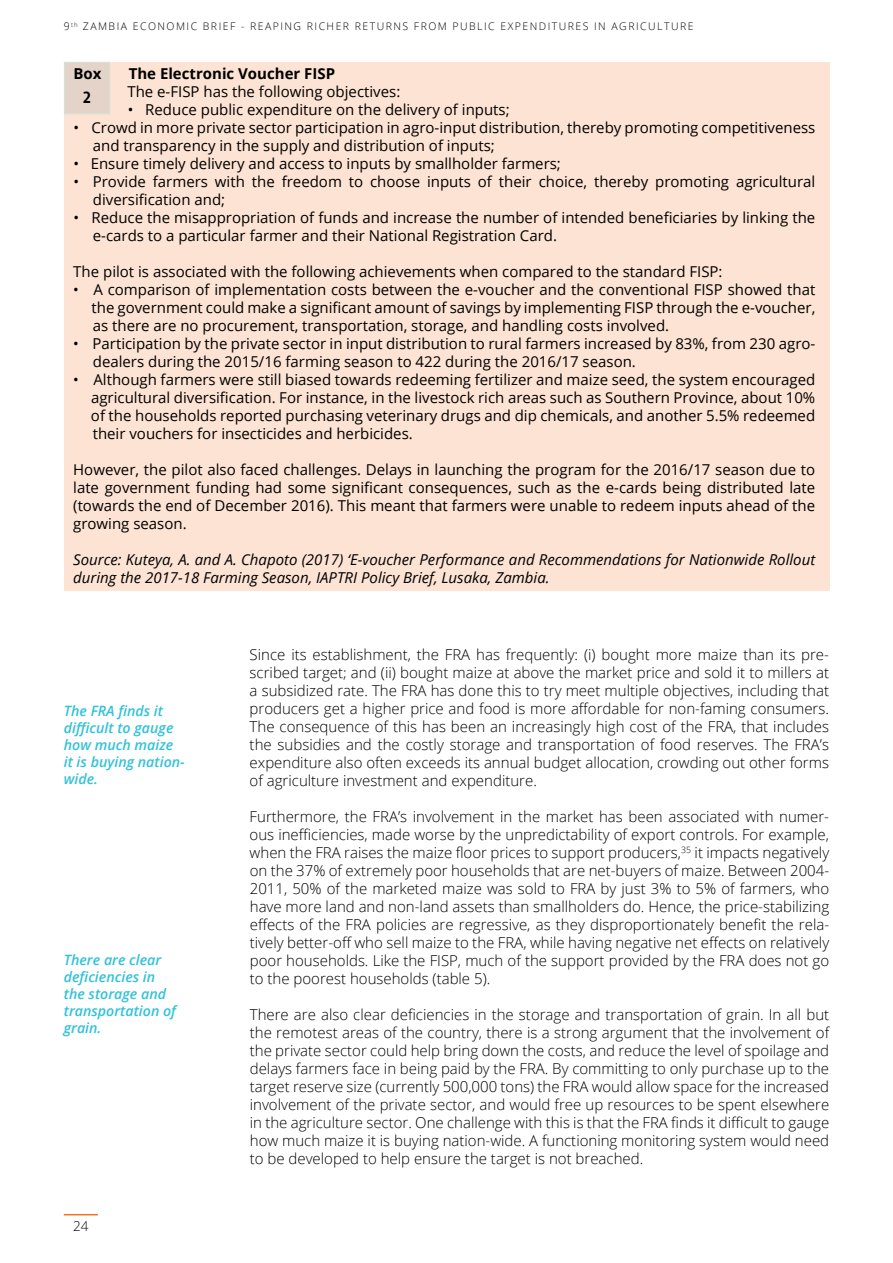
<style>
.page{position:relative;width:893px;height:1263px;background:#fff}
.page>*{position:absolute;margin:0;border:0;box-sizing:border-box;transform-origin:0 0}
.t1{font:700 16.35px "Andale Sansfor VST";color:#000;scale:.9 1}
.t2{font:300 15px/18px "Open Sans";color:#000;text-align:justify}
.t3{font:15px/18px "Open Sans";color:#000}
.t4{font:italic 15px/18px "Open Sans";color:#000}
.t5{font:700 15px "Open Sans";color:#000}
.t6{font:italic 600 14.25px/17.1px "Open Sans";color:#32c2d9}
.t7{font:300 13.5px "Open Sans";color:#000}
.t8{font:300 10.5px "Open Sans";letter-spacing:.14em;color:#000}
</style>
<div class="page">
<div style="left:64px;top:62px;width:765px;height:529px;background:#fce3d3"></div>
<div style="left:64px;top:62px;width:46px;height:52px;background:#e4d3c9"></div>
<hr style="left:64px;top:1214px;width:34px;height:1px;background:#f37121">
<p class="t8" style="left:64px;top:19px;width:631px">9<sup>th</sup> ZAMBIA ECONOMIC BRIEF - REAPING RICHER RETURNS FROM PUBLIC EXPENDITURES IN AGRICULTURE</p>
<p class="t5" style="left:73px;top:63px;width:30px">Box</p>
<p class="t5" style="left:129px;top:63px;width:208px">The Electronic Voucher FISP</p>
<p class="t3" style="left:127px;top:82px;width:274px">The e-FISP has the following objectives:</p>
<p class="t3" style="left:128px;top:100px;width:383px">• Reduce public expenditure on the delivery of inputs;</p>
<p class="t3" style="left:93px;top:118px;width:724px;text-indent:-20px">• Crowd in more private sector participation in agro-input distribution, thereby promoting competitiveness and transparency in the supply and distribution of inputs;</p>
<p class="t3" style="left:73px;top:154px;width:489px">• Ensure timely delivery and access to inputs by smallholder farmers;</p>
<p class="t3" style="left:93px;top:172px;width:724px;text-indent:-20px">• Provide farmers with the freedom to choose inputs of their choice, thereby promoting agricultural diversification and;</p>
<p class="t3" style="left:93px;top:208px;width:724px;text-indent:-19px">• Reduce the misappropriation of funds and increase the number of intended beneficiaries by linking the e-cards to a particular farmer and their National Registration Card.</p>
<p class="t3" style="left:73px;top:262px;width:651px">The pilot is associated with the following achievements when compared to the standard FISP:</p>
<p class="t3" style="left:92px;top:280px;width:725px;text-align:justify;text-indent:-18px">• A comparison of implementation costs between the e-voucher and the conventional FISP showed that the government could make a significant amount of savings by implementing FISP through the e-voucher, as there are no procurement, transportation, storage, and handling costs involved.</p>
<p class="t3" style="left:93px;top:334px;width:724px;text-indent:-19px">• Participation by the private sector in input distribution to rural farmers increased by 83%, from 230 agro&shy;dealers during the 2015/16 farming season to 422 during the 2016/17 season.</p>
<p class="t3" style="left:91px;top:370px;width:726px;text-align:justify;text-indent:-18px">• Although farmers were still biased towards redeeming fertilizer and maize seed, the system encouraged agricultural diversification. For instance, in the livestock rich areas such as Southern Province, about 10% of the households reported purchasing veterinary drugs and dip chemicals, and another 5.5% redeemed their vouchers for insecticides and herbicides.</p>
<p class="t3" style="left:73px;top:460px;width:743px;text-align:justify">However, the pilot also faced challenges. Delays in launching the program for the 2016/17 season due to late government funding had some significant consequences, such as the e-cards being distributed late (towards the end of December 2016). This meant that farmers were unable to redeem inputs ahead of the growing season.</p>
<p class="t4" style="left:73px;top:550px;width:743px">Source: Kuteya, A. and A. Chapoto (2017) ‘E-voucher Performance and Recommendations for Nationwide Rollout during the 2017-18 Farming Season, IAPTRI Policy Brief, Lusaka, Zambia.</p>
<p class="t1" style="left:83px;top:86px;width:10px">2</p>
<p class="t6" style="left:64px;top:702px;width:122px">The FRA finds it difficult to gauge how much maize it is buying nation&shy;wide.</p>
<p class="t6" style="left:64px;top:951px;width:114px">There are clear deficiencies in the storage and transportation of grain.</p>
<p class="t7" style="left:73px;top:1217px;width:17px">24</p>
<p class="t2" style="left:250px;top:645px;width:581px">Since its establishment, the FRA has frequently: (i) bought more maize than its pre&shy;scribed target; and (ii) bought maize at above the market price and sold it to millers at a subsidized rate. The FRA has done this to try meet multiple objectives, including that producers get a higher price and food is more affordable for non-faming consumers.<br>The consequence of this has been an increasingly high cost of the FRA, that includes the subsidies and the costly storage and transportation of food reserves. The FRA’s expenditure also often exceeds its annual budget allocation, crowding out other forms of agriculture investment and expenditure.</p>
<p class="t2" style="left:250px;top:807px;width:581px">Furthermore, the FRA’s involvement in the market has been associated with numer&shy;ous inefficiencies, made worse by the unpredictability of export controls. For example, when the FRA raises the maize floor prices to support producers,<sup>35</sup> it impacts negatively on the 37% of extremely poor households that are net-buyers of maize. Between 2004- 2011, 50% of the marketed maize was sold to FRA by just 3% to 5% of farmers, who have more land and non-land assets than smallholders do. Hence, the price-stabilizing effects of the FRA policies are regressive, as they disproportionately benefit the rela&shy;tively better-off who sell maize to the FRA, while having negative net effects on relatively poor households. Like the FISP, much of the support provided by the FRA does not go to the poorest households (table 5).</p>
<p class="t2" style="left:250px;top:1005px;width:581px">There are also clear deficiencies in the storage and transportation of grain. In all but the remotest areas of the country, there is a strong argument that the involvement of the private sector could help bring down the costs, and reduce the level of spoilage and delays farmers face in being paid by the FRA. By committing to only purchase up to the target reserve size (currently 500,000 tons) the FRA would allow space for the increased involvement of the private sector, and would free up resources to be spent elsewhere in the agriculture sector. One challenge with this is that the FRA finds it difficult to gauge how much maize it is buying nation-wide. A functioning monitoring system would need to be developed to help ensure the target is not breached.</p>
</div>
